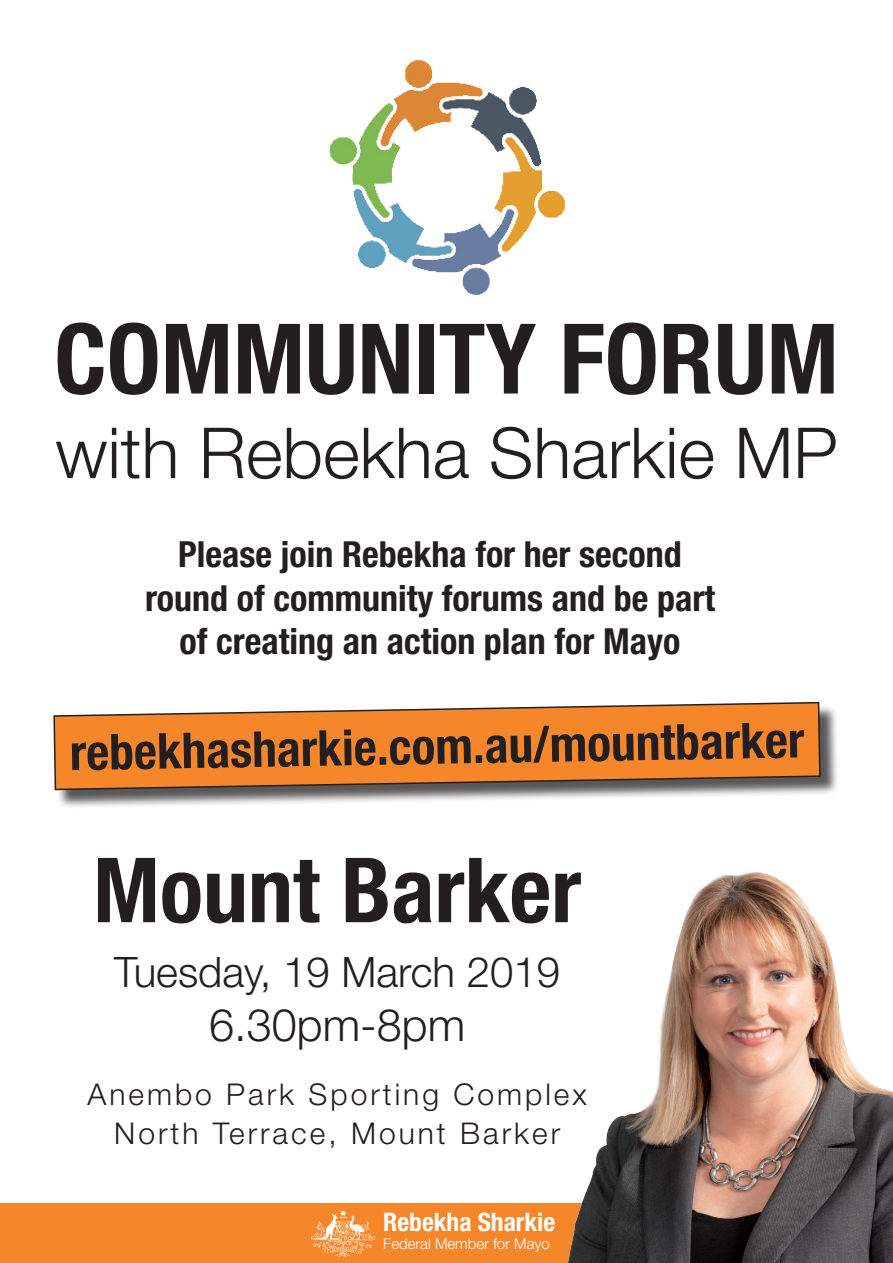
<style>
.page{position:relative;width:893px;height:1263px;background:#fff}
.page>*{position:absolute;margin:0;border:0;box-sizing:border-box;transform-origin:0 0}
.t1{font:700 condensed 97.5px "Helvetica Neue LT Std";color:#231f20}
.t2{font:700 condensed 90px "Helvetica Neue LT Std";color:#231f20}
.t3{font:300 70.5px "Helvetica Neue LT Std";color:#231f20}
.t4{font:700 condensed 49.5px "Helvetica Neue LT Std";color:#231f20}
.t5{font:300 45px "Helvetica Neue LT Std";color:#231f20}
.t6{font:300 42px "Helvetica Neue LT Std";color:#231f20}
.t7{font:700 condensed 36px/43.2px "Helvetica Neue LT Std";color:#231f20;text-align:center}
.t8{font:300 30px "Helvetica Neue LT Std";letter-spacing:.1em;color:#231f20}
.t9{font:700 condensed 25.5px "Helvetica Neue LT Std";color:#fff}
.t10{font:300 15px "Helvetica Neue LT Std";color:#fff}
</style>
<div class="page">
<img style="left:329px;top:60px;width:237px;height:235px">
<div style="left:56px;top:705px;width:783px;height:104px;background:#231f20;opacity:.75"></div>
<svg style="left:53px;top:701px;width:768px;height:90px;background:#e28a40"></svg>
<div style="left:0;top:1203px;width:617px;height:60px;background:#f5872a"></div>
<img style="left:568px;top:872px;width:325px;height:391px">
<img style="left:311px;top:1210px;width:64px;height:46px">
<p class="t1" style="left:54px;top:300px;width:786px">COMMUNITY FORUM</p>
<p class="t3" style="left:55px;top:410px;width:784px">with Rebekha Sharkie MP</p>
<p class="t7" style="left:145px;top:532px;width:571px">Please join Rebekha for her second round of community forums and be part of creating an action plan for Mayo</p>
<p class="t4" style="left:69px;top:722px;width:736px;rotate:-1deg">rebekhasharkie.com.au/mountbarker</p>
<p class="t2" style="left:93px;top:836px;width:489px">Mount Barker</p>
<p class="t6" style="left:114px;top:946px;width:447px">Tuesday, 19 March 2019</p>
<p class="t5" style="left:209px;top:997px;width:257px">6.30pm-8pm</p>
<p class="t8" style="left:87px;top:1076px;width:501px">Anembo Park Sporting Complex</p>
<p class="t8" style="left:114px;top:1115px;width:447px">North Terrace, Mount Barker</p>
<p class="t9" style="left:383px;top:1207px;width:173px">Rebekha Sharkie</p>
<p class="t10" style="left:383px;top:1235px;width:168px">Federal Member for Mayo</p>
</div>
